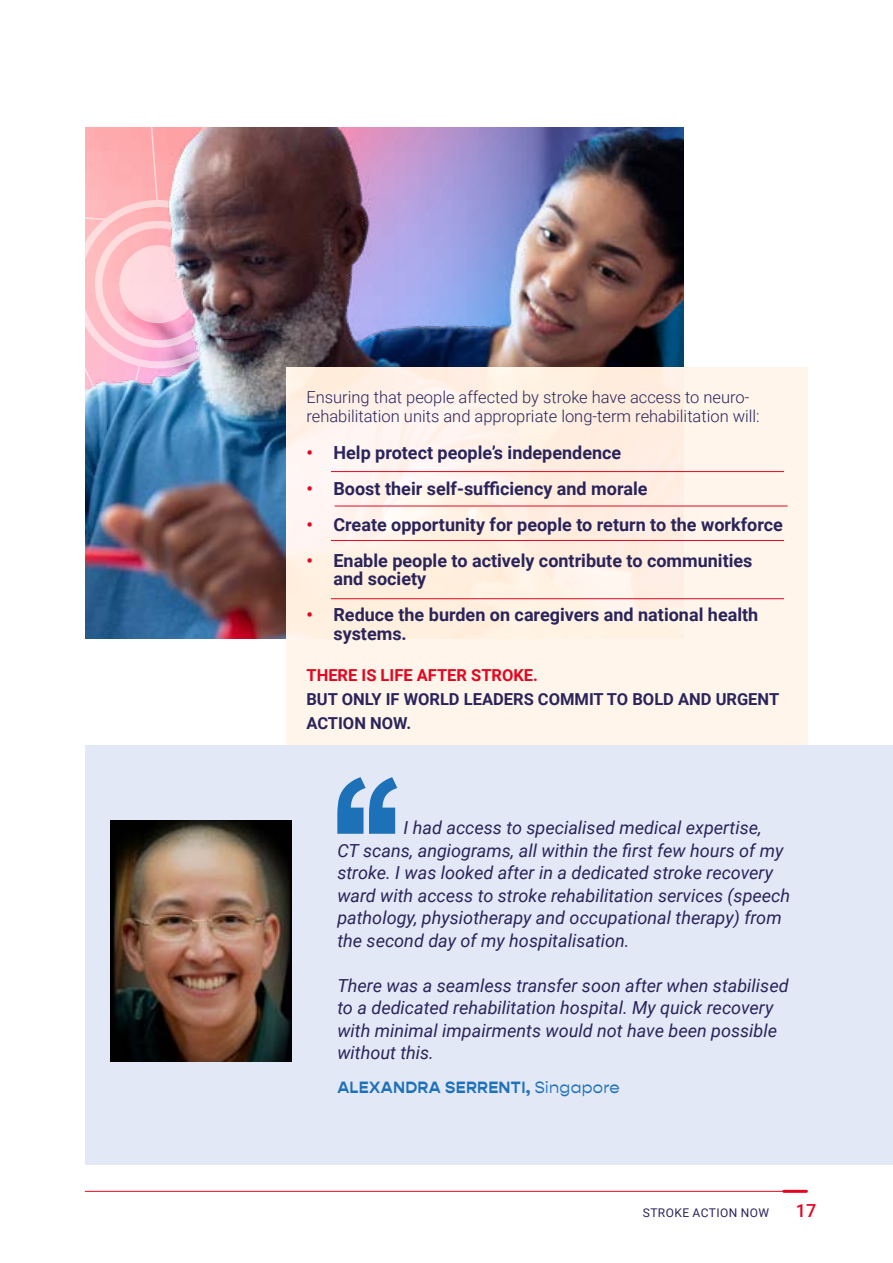
<style>
.page{position:relative;width:893px;height:1263px;background:#fff}
.page>*{position:absolute;margin:0;border:0;box-sizing:border-box;transform-origin:0 0}
.t1{font:italic 18px/22.5px "Roboto";color:#2a245a}
.t2{font:700 18px/18.8px "Roboto";color:#2a245a}
.t3{font:500 18px "Roboto";color:#e40521}
.t4{font:300 16.5px/18.8px "Roboto";color:#2a245a}
.t5{font:700 16.5px/24px "Roboto";color:#2a245a}
.t6{font:700 16.5px "Gopher";letter-spacing:.02em;color:#1d71b8}
.t7{font:700 16.5px "Roboto";color:#e40521}
.t8{font:12px "Roboto";letter-spacing:.035em;color:#2a245a}
.s1{color:#e40521}
.s2{font-weight:400}
</style>
<div class="page">
<hr style="left:784px;top:1190px;width:22px;height:3px;background:#e40521">
<hr style="left:85px;top:1191px;width:700px;height:1px;background:#e40521">
<img style="left:85px;top:128px;width:599px;height:510px">
<img style="left:85px;top:128px;width:163px;height:426px">
<div style="left:286px;top:367px;width:522px;height:378px;background:#fff5eb"></div>
<div style="left:85px;top:745px;width:808px;height:419px;background:#e3e8f6"></div>
<svg style="left:337px;top:777px;width:60px;height:57px"></svg>
<img style="left:111px;top:821px;width:180px;height:241px">
<hr style="left:331px;top:471px;width:453px;height:1px;background:#e40521">
<hr style="left:335px;top:506px;width:453px;height:1px;background:#e40521">
<hr style="left:331px;top:540px;width:453px;height:1px;background:#e40521">
<hr style="left:331px;top:598px;width:453px;height:1px;background:#e40521">
<p class="t4" style="left:306px;top:387px;width:455px">Ensuring that people affected by stroke have access to neuro&shy;rehabilitation units and appropriate long-term rehabilitation will:</p>
<p class="t2" style="left:306px;top:443px;width:316px"><span class="s1">•</span> Help protect people’s independence</p>
<p class="t2" style="left:306px;top:478px;width:343px"><span class="s1">•</span> Boost their self-sufficiency and morale</p>
<p class="t2" style="left:306px;top:514px;width:478px"><span class="s1">•</span> Create opportunity for people to return to the workforce</p>
<p class="t2" style="left:333px;top:550px;width:421px;text-indent:-27px"><span class="s1">•</span> Enable people to actively contribute to communities and society</p>
<p class="t2" style="left:333px;top:605px;width:426px;text-indent:-27px"><span class="s1">•</span> Reduce the burden on caregivers and national health systems.</p>
<p class="t7" style="left:306px;top:663px;width:233px">THERE IS LIFE AFTER STROKE.</p>
<p class="t5" style="left:306px;top:686px;width:474px">BUT ONLY IF WORLD LEADERS COMMIT TO BOLD AND URGENT<br>ACTION NOW.</p>
<p class="t1" style="left:337px;top:816px;width:454px;text-indent:66px">I had access to specialised medical expertise,<br>CT scans, angiograms, all within the first few hours of my stroke. I was looked after in a dedicated stroke recovery ward with access to stroke rehabilitation services (speech pathology, physiotherapy and occupational therapy) from the second day of my hospitalisation.</p>
<p class="t1" style="left:337px;top:973px;width:453px">There was a seamless transfer soon after when stabilised to a dedicated rehabilitation hospital. My quick recovery with minimal impairments would not have been possible without this.</p>
<p class="t6" style="left:337px;top:1077px;width:284px">ALEXANDRA SERRENTI, <span class="s2">Singapore</span></p>
<p class="t8" style="left:643px;top:1204px;width:128px">STROKE ACTION NOW</p>
<p class="t3" style="left:796px;top:1198px;width:22px">17</p>
</div>
